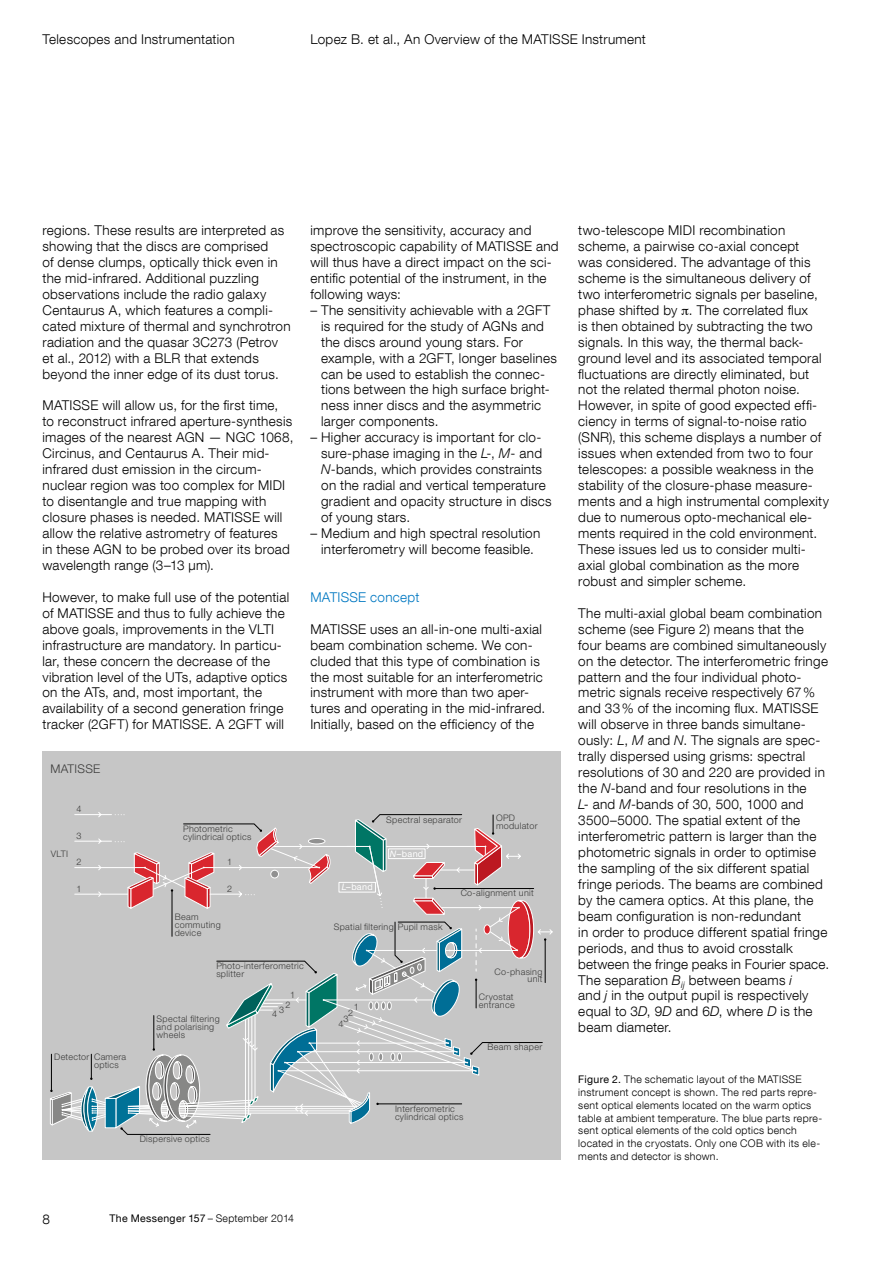
<style>
.page{position:relative;width:893px;height:1263px;background:#fff}
.page>*{position:absolute;margin:0;border:0;box-sizing:border-box;transform-origin:0 0}
._45_9pt{font:300 13.5px/15.9px "Helvetica Neue LT Com";letter-spacing:.02em;color:#000}
._45_9pt_blue{font:300 13.5px "Helvetica Neue LT Com";letter-spacing:.02em;color:#0078c2}
.t1{font:300 12px "Helvetica Neue LT Com";letter-spacing:.025em;color:#3b3b3a}
._45_7pt_ZA_3_mm{font:300 10.5px/12.8px "Helvetica Neue LT Com";letter-spacing:.03em;color:#000}
.t2{font:10.5px "Helvetica Neue LT Com";letter-spacing:.03em;color:#000}
.t3{font:300 9px/7.8px "Helvetica Neue LT Com";letter-spacing:.035em;color:#3b3b3a}
.t4{font:9px "Helvetica Neue LT Com";letter-spacing:.035em;color:#fff}
.t5{font:4.95px "Myriad Pro";color:#fff}
.s1{font-style:italic}
.s2{font-weight:400}
.s3{font-weight:300}
</style>
<div class="page">
<div style="left:43px;top:752px;width:518px;height:408px;background:#c6c6c6"></div>
<svg style="left:50px;top:812px;width:496px;height:323px"></svg>
<div style="left:339px;top:882px;width:37px;height:10px;border:1px solid #fff"></div>
<p class="_45_9pt" style="left:43px;top:31px;width:194px">Telescopes and Instrumentation</p>
<p class="_45_9pt" style="left:310px;top:31px;width:337px">Lopez B. et al., An Overview of the MATISSE Instrument</p>
<p class="_45_9pt" style="left:43px;top:222px;width:250px">regions. These results are interpreted as showing that the discs are comprised<br>of dense clumps, optically thick even in the mid-infrared. Additional puzzling observations include the radio galaxy Centaurus A, which features a compli&shy;cated mixture of thermal and synchrotron radiation and the quasar 3C273 (Petrov et al., 2012) with a BLR that extends beyond the inner edge of its dust torus.</p>
<p class="_45_9pt" style="left:43px;top:397px;width:252px">MATISSE will allow us, for the first time,<br>to reconstruct infrared aperture-synthesis images of the nearest AGN — NGC 1068, Circinus, and Centaurus A. Their mid&shy;infrared dust emission in the circum&shy;nuclear region was too complex for MIDI to disentangle and true mapping with closure phases is needed. MATISSE will allow the relative astrometry of features<br>in these AGN to be probed over its broad wavelength range (3–13 µm).</p>
<p class="_45_9pt" style="left:43px;top:589px;width:248px">However, to make full use of the potential of MATISSE and thus to fully achieve the above goals, improvements in the VLTI infrastructure are mandatory. In particu&shy;lar, these concern the decrease of the vibration level of the UTs, adaptive optics on the ATs, and, most important, the availability of a second generation fringe tracker (2GFT) for MATISSE. A 2GFT will</p>
<p class="t1" style="left:50px;top:761px;width:51px">MATISSE</p>
<p class="t3" style="left:77px;top:805px;width:7px">4</p>
<p class="t3" style="left:77px;top:831px;width:7px">3</p>
<p class="t5" style="left:115px;top:811px;width:12px">••••</p>
<p class="t5" style="left:115px;top:838px;width:12px">••••</p>
<p class="t3" style="left:183px;top:824px;width:70px">Photometric cylindrical optics</p>
<p class="t3" style="left:51px;top:850px;width:19px">VLTI</p>
<p class="t3" style="left:77px;top:858px;width:7px">2</p>
<p class="t3" style="left:77px;top:884px;width:7px">1</p>
<p class="t3" style="left:227px;top:884px;width:7px">2</p>
<p class="t3" style="left:227px;top:858px;width:7px">1</p>
<p class="t3" style="left:175px;top:913px;width:48px">Beam commuting device</p>
<p class="t5" style="left:245px;top:891px;width:12px">••••</p>
<p class="_45_9pt" style="left:310px;top:222px;width:250px">improve the sensitivity, accuracy and spectroscopic capability of MATISSE and will thus have a direct impact on the sci&shy;entific potential of the instrument, in the following ways:</p>
<p class="_45_9pt" style="left:321px;top:302px;width:237px;text-indent:-11px">– The sensitivity achievable with a 2GFT is required for the study of AGNs and the discs around young stars. For example, with a 2GFT, longer baselines can be used to establish the connec&shy;tions between the high surface bright&shy;ness inner discs and the asymmetric larger components.</p>
<p class="_45_9pt" style="left:321px;top:429px;width:232px;text-indent:-11px">– Higher accuracy is important for clo&shy;sure-phase imaging in the <span class="s1">L</span>-, <span class="s1">M</span>- and <span class="s1">N</span>-bands, which provides constraints on the radial and vertical temperature gradient and opacity structure in discs of young stars.</p>
<p class="_45_9pt" style="left:310px;top:525px;width:231px;text-align:center">– Medium and high spectral resolution interferometry will become feasible.</p>
<p class="_45_9pt_blue" style="left:310px;top:589px;width:111px">MATISSE concept</p>
<p class="_45_9pt" style="left:310px;top:621px;width:236px">MATISSE uses an all-in-one multi-axial beam combination scheme. We con&shy;cluded that this type of combination is the most suitable for an interferometric instrument with more than two aper&shy;tures and operating in the mid-infrared.<br>Initially, based on the efficiency of the</p>
<p class="t3" style="left:386px;top:815px;width:77px">Spectral separator</p>
<p class="t4" style="left:390px;top:848px;width:35px"><span class="s1">N</span>–band</p>
<p class="t3" style="left:496px;top:814px;width:43px">OPD modulator</p>
<p class="t4" style="left:342px;top:882px;width:32px"><span class="s1">L</span>–band</p>
<p class="t5" style="left:384px;top:897px;width:12px;rotate:78deg">••••</p>
<p class="t3" style="left:334px;top:922px;width:110px">Spatial filtering Pupil mask</p>
<p class="t3" style="left:461px;top:889px;width:75px">Co-alignment unit</p>
<p class="t3" style="left:94px;top:1053px;width:34px;text-indent:-40px">Detector Camera optics</p>
<p class="t3" style="left:216px;top:961px;width:89px">Photo-interferometric splitter</p>
<p class="t3" style="left:157px;top:1014px;width:65px">Spectal filtering and polarising wheels</p>
<p class="t3" style="left:290px;top:991px;width:7px">1</p>
<p class="t3" style="left:285px;top:1001px;width:7px">2</p>
<p class="t3" style="left:279px;top:1006px;width:7px">3</p>
<p class="t3" style="left:272px;top:1010px;width:7px">4</p>
<p class="t3" style="left:140px;top:1135px;width:72px">Dispersive optics</p>
<p class="t3" style="left:354px;top:1003px;width:7px">1</p>
<p class="t3" style="left:348px;top:1008px;width:7px">2</p>
<p class="t3" style="left:343px;top:1014px;width:7px">3</p>
<p class="t3" style="left:338px;top:1019px;width:7px">4</p>
<p class="t3" style="left:494px;top:967px;width:49px;text-align:right">Co-phasing unit</p>
<p class="t3" style="left:479px;top:993px;width:37px">Cryostat entrance</p>
<p class="t3" style="left:487px;top:1043px;width:56px">Beam shaper</p>
<p class="t3" style="left:395px;top:1104px;width:70px">Interferometric cylindrical optics</p>
<p class="_45_9pt" style="left:578px;top:222px;width:252px">two-telescope MIDI recombination scheme, a pairwise co-axial concept<br>was considered. The advantage of this scheme is the simultaneous delivery of two interferometric signals per baseline, phase shifted by . The correlated flux<br>is then obtained by subtracting the two signals. In this way, the thermal back&shy;ground level and its associated temporal fluctuations are directly eliminated, but not the related thermal photon noise.<br>However, in spite of good expected effi&shy;ciency in terms of signal-to-noise ratio (SNR), this scheme displays a number of issues when extended from two to four telescopes: a possible weakness in the stability of the closure-phase measure&shy;ments and a high instrumental complexity due to numerous opto-mechanical ele&shy;ments required in the cold environment.<br>These issues led us to consider multi&shy;axial global combination as the more robust and simpler scheme.</p>
<p class="_45_9pt" style="left:578px;top:605px;width:252px">The multi-axial global beam combination scheme (see Figure 2) means that the four beams are combined simultaneously on the detector. The interferometric fringe pattern and the four individual photo&shy;metric signals receive respectively 67% and 33% of the incoming flux. MATISSE will observe in three bands simultane&shy;ously: <span class="s1">L</span>, <span class="s1">M</span> and <span class="s1">N</span>. The signals are spec&shy;trally dispersed using grisms: spectral resolutions of 30 and 220 are provided in the <span class="s1">N</span>-band and four resolutions in the<br><span class="s1">L</span>- and <span class="s1">M</span>-bands of 30, 500, 1000 and 3500–5000. The spatial extent of the interferometric pattern is larger than the photometric signals in order to optimise the sampling of the six different spatial fringe periods. The beams are combined by the camera optics. At this plane, the beam configuration is non-redundant<br>in order to produce different spatial fringe periods, and thus to avoid crosstalk between the fringe peaks in Fourier space.<br>The separation <span class="s1">B</span><sub>ij</sub> between beams <span class="s1">i<br></span>and <span class="s1">j</span> in the output pupil is respectively equal to 3<span class="s1">D</span>, 9<span class="s1">D</span> and 6<span class="s1">D</span>, where <span class="s1">D</span> is the beam diameter.</p>
<p class="_45_7pt_ZA_3_mm" style="left:578px;top:1073px;width:245px"><span class="s2">Figure 2.</span> The schematic layout of the MATISSE instrument concept is shown. The red parts repre&shy;sent optical elements located on the warm optics table at ambient temperature. The blue parts repre&shy;sent optical elements of the cold optics bench located in the cryostats. Only one COB with its ele&shy;ments and detector is shown.</p>
<p class="_45_9pt" style="left:43px;top:1211px;width:9px">8</p>
<p class="t2" style="left:109px;top:1211px;width:186px">The Messenger 157 <span class="s3">– September 2014</span></p>
</div>
